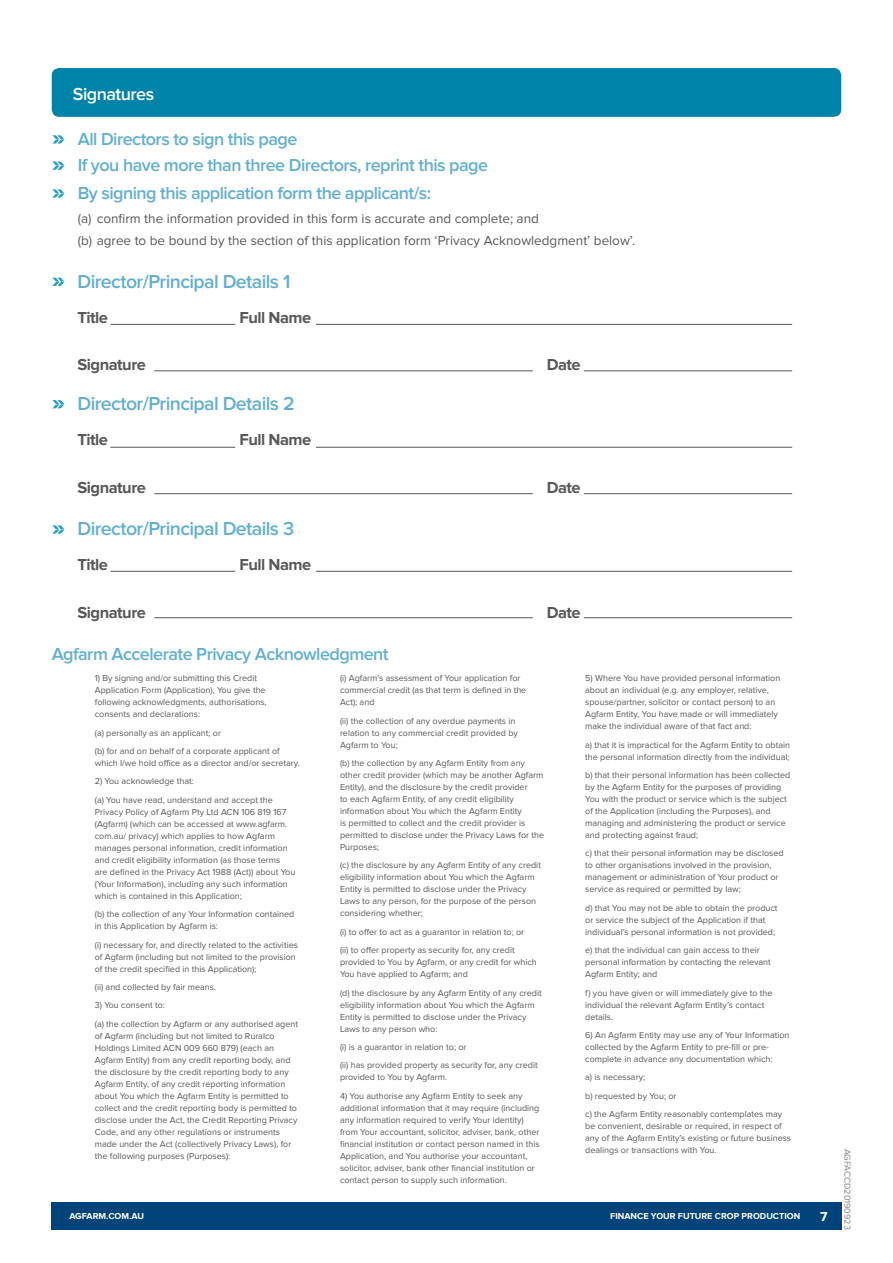
<style>
.page{position:relative;width:893px;height:1263px;background:#fff}
.page>*{position:absolute;margin:0;border:0;box-sizing:border-box;transform-origin:0 0}
.SubHead{font:600 19.5px "Proxima Nova";letter-spacing:-.03em;color:#61afd3}
.SubHead-2{font:600 18px "Proxima Nova";letter-spacing:-.03em;color:#61afd3}
.SubHead-3{font:600 18px "Proxima Nova";letter-spacing:-.03em;color:#fff}
.SubHead-4{font:700 16.5px "Proxima Nova";letter-spacing:-.03em;color:#57585a}
.SubHead-5{font:13.5px "Proxima Nova";color:#57585a}
.t1{font:700 13.5px "Proxima Nova";color:#fff}
.SubHead-6{font:9px/12px "Proxima Nova";color:#57585a}
.t2{font:700 9px "Proxima Nova";color:#fff}
.t3{font:9px "Proxima Nova";color:#808285}
</style>
<div class="page">
<div style="left:51px;top:1202px;width:791px;height:28px;background:#00447b"></div>
<svg style="left:52px;top:189px;width:13px;height:9px"></svg>
<svg style="left:52px;top:162px;width:13px;height:8px"></svg>
<svg style="left:52px;top:135px;width:13px;height:9px"></svg>
<svg style="left:52px;top:278px;width:13px;height:8px"></svg>
<hr style="left:110px;top:324px;width:125px;height:1px;background:#57585a">
<hr style="left:154px;top:370px;width:379px;height:1px;background:#57585a">
<hr style="left:584px;top:370px;width:208px;height:1px;background:#57585a">
<hr style="left:316px;top:324px;width:476px;height:1px;background:#57585a">
<svg style="left:52px;top:400px;width:13px;height:8px"></svg>
<hr style="left:110px;top:447px;width:125px;height:1px;background:#57585a">
<hr style="left:154px;top:493px;width:379px;height:1px;background:#57585a">
<hr style="left:584px;top:493px;width:208px;height:1px;background:#57585a">
<hr style="left:316px;top:447px;width:476px;height:1px;background:#57585a">
<svg style="left:52px;top:525px;width:13px;height:9px"></svg>
<hr style="left:110px;top:571px;width:125px;height:1px;background:#57585a">
<hr style="left:154px;top:617px;width:379px;height:1px;background:#57585a">
<hr style="left:584px;top:617px;width:208px;height:1px;background:#57585a">
<hr style="left:316px;top:571px;width:476px;height:1px;background:#57585a">
<div style="left:52px;top:68px;width:789px;height:49px;background:#0083a9;border-radius:7px"></div>
<p class="SubHead-3" style="left:73px;top:83px;width:83px">Signatures</p>
<p class="SubHead-2" style="left:78px;top:128px;width:221px">All Directors to sign this page</p>
<p class="SubHead-2" style="left:78px;top:155px;width:412px">If you have more than three Directors, reprint this page</p>
<p class="SubHead-2" style="left:78px;top:182px;width:355px">By signing this application form the applicant/s:</p>
<p class="SubHead-5" style="left:78px;top:211px;width:463px">(a) confirm the information provided in this form is accurate and complete; and</p>
<p class="SubHead-5" style="left:78px;top:233px;width:559px">(b) agree to be bound by the section of this application form ‘Privacy Acknowledgment’ below’.</p>
<p class="SubHead" style="left:77px;top:270px;width:214px">Director/Principal Details 1</p>
<p class="SubHead-4" style="left:77px;top:307px;width:32px">Title</p>
<p class="SubHead-4" style="left:239px;top:307px;width:73px">Full Name</p>
<p class="SubHead-4" style="left:77px;top:355px;width:70px">Signature</p>
<p class="SubHead-4" style="left:547px;top:355px;width:36px">Date</p>
<p class="SubHead" style="left:77px;top:392px;width:219px">Director/Principal Details 2</p>
<p class="SubHead-4" style="left:77px;top:430px;width:32px">Title</p>
<p class="SubHead-4" style="left:239px;top:430px;width:73px">Full Name</p>
<p class="SubHead-4" style="left:77px;top:477px;width:70px">Signature</p>
<p class="SubHead-4" style="left:547px;top:477px;width:36px">Date</p>
<p class="SubHead" style="left:77px;top:517px;width:218px">Director/Principal Details 3</p>
<p class="SubHead-4" style="left:77px;top:555px;width:32px">Title</p>
<p class="SubHead-4" style="left:239px;top:555px;width:73px">Full Name</p>
<p class="SubHead-4" style="left:77px;top:603px;width:70px">Signature</p>
<p class="SubHead-4" style="left:547px;top:603px;width:36px">Date</p>
<p class="SubHead-2" style="left:52px;top:644px;width:338px">Agfarm Accelerate Privacy Acknowledgment</p>
<p class="SubHead-6" style="left:95px;top:672px;width:173px">1) By signing and/or submitting this Credit Application Form (Application), You give the following acknowledgments, authorisations, consents and declarations:</p>
<p class="SubHead-6" style="left:95px;top:727px;width:128px">(a) personally as an applicant; or</p>
<p class="SubHead-6" style="left:95px;top:745px;width:207px">(b) for and on behalf of a corporate applicant of which I/we hold office as a director and/or secretary.</p>
<p class="SubHead-6" style="left:95px;top:775px;width:101px">2) You acknowledge that:</p>
<p class="SubHead-6" style="left:95px;top:794px;width:202px">(a) You have read, understand and accept the Privacy Policy of Agfarm Pty Ltd ACN 106 819 167 (Agfarm) (which can be accessed at www.agfarm. com.au/ privacy) which applies to how Agfarm manages personal information, credit information and credit eligibility information (as those terms are defined in the Privacy Act 1988 (Act)) about You (Your Information), including any such information which is contained in this Application;</p>
<p class="SubHead-6" style="left:95px;top:908px;width:201px">(b) the collection of any Your Information contained in this Application by Agfarm is:</p>
<p class="SubHead-6" style="left:95px;top:939px;width:205px">(i) necessary for, and directly related to the activities of Agfarm (including but not limited to the provision of the credit specified in this Application);</p>
<p class="SubHead-6" style="left:95px;top:981px;width:123px">(ii) and collected by fair means.</p>
<p class="SubHead-6" style="left:95px;top:999px;width:72px">3) You consent to:</p>
<p class="SubHead-6" style="left:95px;top:1018px;width:205px">(a) the collection by Agfarm or any authorised agent of Agfarm (including but not limited to Ruralco Holdings Limited ACN 009 660 879) (each an Agfarm Entity) from any credit reporting body, and the disclosure by the credit reporting body to any Agfarm Entity, of any credit reporting information about You which the Agfarm Entity is permitted to collect and the credit reporting body is permitted to disclose under the Act, the Credit Reporting Privacy Code, and any other regulations or instruments made under the Act (collectively Privacy Laws), for the following purposes (Purposes):</p>
<p class="SubHead-6" style="left:340px;top:672px;width:188px">(i) Agfarm’s assessment of Your application for commercial credit (as that term is defined in the<br>Act); and</p>
<p class="SubHead-6" style="left:340px;top:715px;width:179px">(ii) the collection of any overdue payments in relation to any commercial credit provided by<br>Agfarm to You;</p>
<p class="SubHead-6" style="left:340px;top:757px;width:206px">(b) the collection by any Agfarm Entity from any other credit provider (which may be another Agfarm Entity), and the disclosure by the credit provider<br>to each Agfarm Entity, of any credit eligibility information about You which the Agfarm Entity<br>is permitted to collect and the credit provider is permitted to disclose under the Privacy Laws for the Purposes;</p>
<p class="SubHead-6" style="left:340px;top:859px;width:202px">(c) the disclosure by any Agfarm Entity of any credit eligibility information about You which the Agfarm Entity is permitted to disclose under the Privacy Laws to any person, for the purpose of the person considering whether;</p>
<p class="SubHead-6" style="left:340px;top:926px;width:186px">(i) to offer to act as a guarantor in relation to; or</p>
<p class="SubHead-6" style="left:340px;top:944px;width:198px">(ii) to offer property as security for, any credit provided to You by Agfarm, or any credit for which<br>You have applied to Agfarm; and</p>
<p class="SubHead-6" style="left:340px;top:987px;width:203px">(d) the disclosure by any Agfarm Entity of any credit eligibility information about You which the Agfarm Entity is permitted to disclose under the Privacy Laws to any person who:</p>
<p class="SubHead-6" style="left:340px;top:1041px;width:128px">(i) is a guarantor in relation to; or</p>
<p class="SubHead-6" style="left:340px;top:1059px;width:199px">(ii) has provided property as security for, any credit provided to You by Agfarm.</p>
<p class="SubHead-6" style="left:340px;top:1090px;width:201px">4) You authorise any Agfarm Entity to seek any additional information that it may require (including any information required to verify Your identity) from Your accountant, solicitor, adviser, bank, other financial institution or contact person named in this Application, and You authorise your accountant, solicitor, adviser, bank other financial institution or contact person to supply such information.</p>
<p class="SubHead-6" style="left:585px;top:672px;width:197px">5) Where You have provided personal information about an individual (e.g. any employer, relative, spouse/partner, solicitor or contact person) to an Agfarm Entity, You have made or will immediately make the individual aware of that fact and:</p>
<p class="SubHead-6" style="left:585px;top:739px;width:206px">a) that it is impractical for the Agfarm Entity to obtain the personal information directly from the individual;</p>
<p class="SubHead-6" style="left:585px;top:769px;width:207px">b) that their personal information has been collected by the Agfarm Entity for the purposes of providing You with the product or service which is the subject of the Application (including the Purposes), and managing and administering the product or service and protecting against fraud;</p>
<p class="SubHead-6" style="left:585px;top:847px;width:200px">c) that their personal information may be disclosed to other organisations involved in the provision, management or administration of Your product or service as required or permitted by law;</p>
<p class="SubHead-6" style="left:585px;top:902px;width:194px">d) that You may not be able to obtain the product or service the subject of the Application if that individual’s personal information is not provided;</p>
<p class="SubHead-6" style="left:585px;top:944px;width:187px">e) that the individual can gain access to their personal information by contacting the relevant<br>Agfarm Entity; and</p>
<p class="SubHead-6" style="left:585px;top:987px;width:189px">f) you have given or will immediately give to the individual the relevant Agfarm Entity’s contact details.</p>
<p class="SubHead-6" style="left:585px;top:1029px;width:206px">6) An Agfarm Entity may use any of Your Information collected by the Agfarm Entity to pre-fill or pre&shy;complete in advance any documentation which:</p>
<p class="SubHead-6" style="left:585px;top:1071px;width:61px">a) is necessary;</p>
<p class="SubHead-6" style="left:585px;top:1090px;width:93px">b) requested by You; or</p>
<p class="SubHead-6" style="left:585px;top:1108px;width:207px">c) the Agfarm Entity reasonably contemplates may be convenient, desirable or required, in respect of any of the Agfarm Entity’s existing or future business dealings or transactions with You.</p>
<p class="t2" style="left:69px;top:1211px;width:76px">AGFARM.COM.AU</p>
<p class="t2" style="left:610px;top:1211px;width:191px">FINANCE YOUR FUTURE CROP PRODUCTION</p>
<h3 class="t1" style="left:820px;top:1209px;width:9px">7</h3>
<p class="t3" style="left:853px;top:1148px;width:82px;rotate:90deg">AGFACCD20190923</p>
</div>
